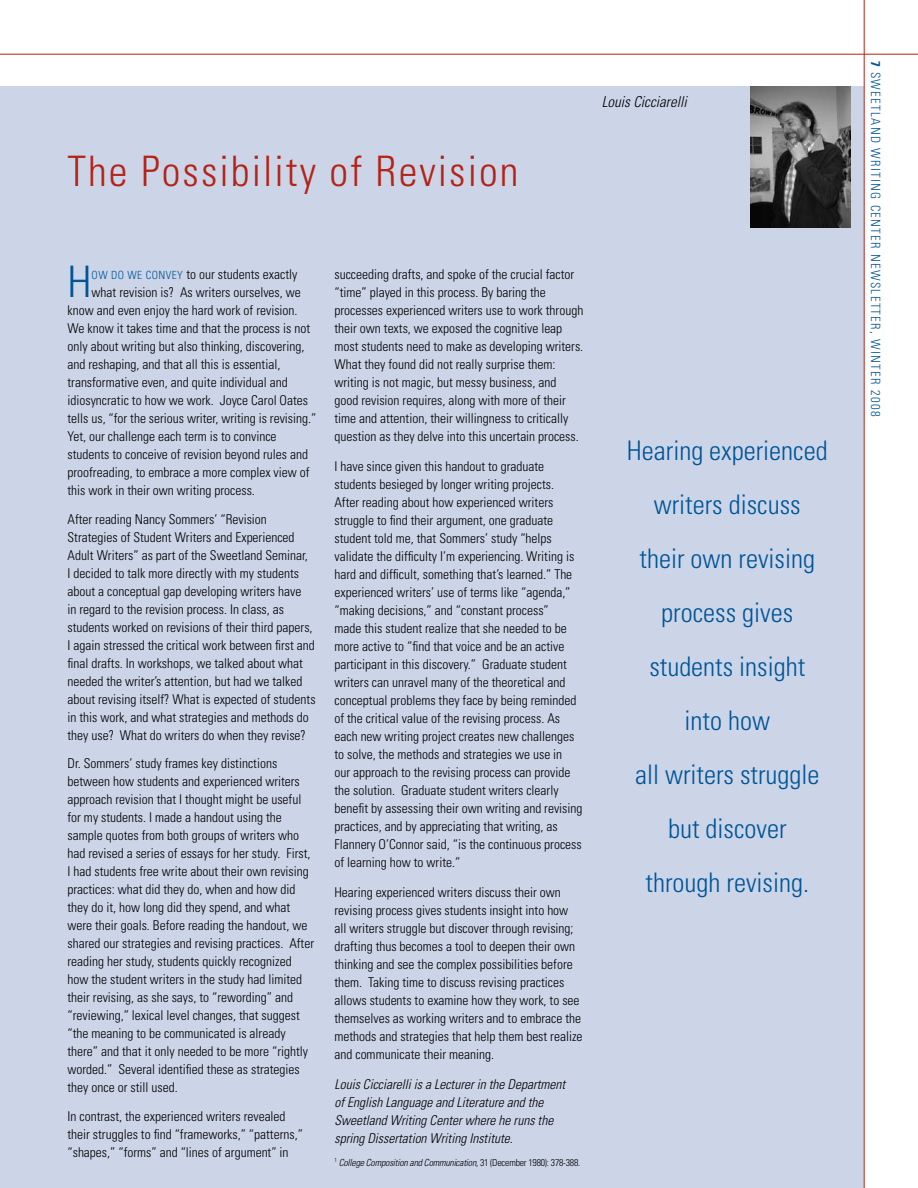
<style>
.page{position:relative;width:918px;height:1188px;background:#fff}
.page>*{position:absolute;margin:0;border:0;box-sizing:border-box;transform-origin:0 0}
.t1{font:300 condensed 43.35px "Univers";color:#005596}
.t2{font:300 condensed 42px "Univers";letter-spacing:.05em;color:#b32317}
.t3{font:300 condensed 27px/54px "Univers";color:#005596;text-align:center}
.t4{font:italic 300 condensed 15px "Univers";color:#000}
.t5{font:300 condensed 13.5px/18px "Univers";color:#000}
.t6{font:italic 300 condensed 13.5px/18px "Univers";color:#000}
.t7{font:300 condensed 12.75px "Univers";letter-spacing:.1em;color:#005596}
.t8{font:italic 300 condensed 9.75px "Univers";letter-spacing:-.02em;color:#000}
.s1{font-size:11.25px;color:#005596}
.s2{font-style:normal}
</style>
<div class="page">
<div style="left:0;top:86px;width:864px;height:1102px;background:#ccd5e8"></div>
<hr style="left:0;top:54px;width:918px;height:1px;background:#b32317">
<img style="left:751px;top:86px;width:99px;height:142px">
<hr style="left:864px;top:0;width:1px;height:1188px;background:#b32317">
<h2 class="t2" style="left:68px;top:146px;width:453px">The Possibility of Revision</h2>
<p class="t4" style="left:602px;top:93px;width:86px">Louis Cicciarelli</p>
<h1 class="t1" style="left:68px;top:256px;width:26px">H</h1>
<p class="t5" style="left:92px;top:265px;width:207px"><span class="s1">OW DO WE CONVEY</span> to our students exactly</p>
<p class="t5" style="left:92px;top:283px;width:211px">what revision is? As writers ourselves, we</p>
<p class="t5" style="left:68px;top:301px;width:232px">know and even enjoy the hard work of revision.</p>
<p class="t5" style="left:68px;top:319px;width:244px">We know it takes time and that the process is not</p>
<p class="t5" style="left:68px;top:337px;width:238px">only about writing but also thinking, discovering,</p>
<p class="t5" style="left:68px;top:355px;width:214px">and reshaping, and that all this is essential,</p>
<p class="t5" style="left:68px;top:373px;width:222px">transformative even, and quite individual and</p>
<p class="t5" style="left:68px;top:391px;width:242px">idiosyncratic to how we work. Joyce Carol Oates</p>
<p class="t5" style="left:68px;top:409px;width:250px">tells us, “for the serious writer, writing is revising.”</p>
<p class="t5" style="left:68px;top:427px;width:211px">Yet, our challenge each term is to convince</p>
<p class="t5" style="left:68px;top:445px;width:242px">students to conceive of revision beyond rules and</p>
<p class="t5" style="left:68px;top:463px;width:244px">proofreading, to embrace a more complex view of</p>
<p class="t5" style="left:68px;top:481px;width:189px">this work in their own writing process.</p>
<p class="t5" style="left:68px;top:510px;width:250px">After reading Nancy Sommers’ “Revision Strategies of Student Writers and Experienced Adult Writers” as part of the Sweetland Seminar,<br>I decided to talk more directly with my students about a conceptual gap developing writers have<br>in regard to the revision process. In class, as students worked on revisions of their third papers, I again stressed the critical work between first and final drafts. In workshops, we talked about what needed the writer’s attention, but had we talked about revising itself? What is expected of students in this work, and what strategies and methods do they use? What do writers do when they revise?</p>
<p class="t5" style="left:68px;top:754px;width:248px">Dr. Sommers’ study frames key distinctions between how students and experienced writers approach revision that I thought might be useful for my students. I made a handout using the sample quotes from both groups of writers who had revised a series of essays for her study. First, I had students free write about their own revising practices: what did they do, when and how did they do it, how long did they spend, and what were their goals. Before reading the handout, we shared our strategies and revising practices. After reading her study, students quickly recognized how the student writers in the study had limited their revising, as she says, to “rewording” and “reviewing,” lexical level changes, that suggest “the meaning to be communicated is already there” and that it only needed to be more “rightly worded.” Several identified these as strategies they once or still used.</p>
<p class="t5" style="left:68px;top:1107px;width:237px">In contrast, the experienced writers revealed their struggles to find “frameworks,” “patterns,” “shapes,” “forms” and “lines of argument” in</p>
<p class="t5" style="left:334px;top:265px;width:250px">succeeding drafts, and spoke of the crucial factor “time” played in this process. By baring the processes experienced writers use to work through their own texts, we exposed the cognitive leap most students need to make as developing writers.<br>What they found did not really surprise them: writing is not magic, but messy business, and good revision requires, along with more of their time and attention, their willingness to critically question as they delve into this uncertain process.</p>
<p class="t5" style="left:334px;top:457px;width:250px">I have since given this handout to graduate students besieged by longer writing projects.<br>After reading about how experienced writers struggle to find their argument, one graduate student told me, that Sommers’ study “helps validate the difficulty I’m experiencing. Writing is hard and difficult, something that’s learned.” The experienced writers’ use of terms like “agenda,” “making decisions,” and “constant process”<br>made this student realize that she needed to be more active to “find that voice and be an active participant in this discovery.” Graduate student writers can unravel many of the theoretical and conceptual problems they face by being reminded of the critical value of the revising process. As each new writing project creates new challenges to solve, the methods and strategies we use in<br>our approach to the revising process can provide the solution. Graduate student writers clearly benefit by assessing their own writing and revising practices, and by appreciating that writing, as Flannery O’Connor said, “is the continuous process of learning how to write.”</p>
<p class="t5" style="left:334px;top:883px;width:250px">Hearing experienced writers discuss their own revising process gives students insight into how all writers struggle but discover through revising; drafting thus becomes a tool to deepen their own thinking and see the complex possibilities before them. Taking time to discuss revising practices allows students to examine how they work, to see themselves as working writers and to embrace the methods and strategies that help them best realize and communicate their meaning.</p>
<p class="t6" style="left:334px;top:1075px;width:232px">Louis Cicciarelli is a Lecturer in the Department of English Language and Literature and the Sweetland Writing Center where he runs the spring Dissertation Writing Institute.</p>
<p class="t8" style="left:334px;top:1156px;width:247px"><sup>1</sup> College Composition and Communication<span class="s2">, 31 (December 1980): 378-388.</span></p>
<h3 class="t3" style="left:627px;top:424px;width:202px">Hearing experienced writers discuss<br>their own revising process gives students insight<br>into how<br>all writers struggle but discover<br>through revising.</h3>
<p class="t7" style="left:883px;top:72px;width:346px;rotate:90deg">SWEETLAND WRITING CENTER NEWSLETTER, WINTER 2008</p>
</div>
